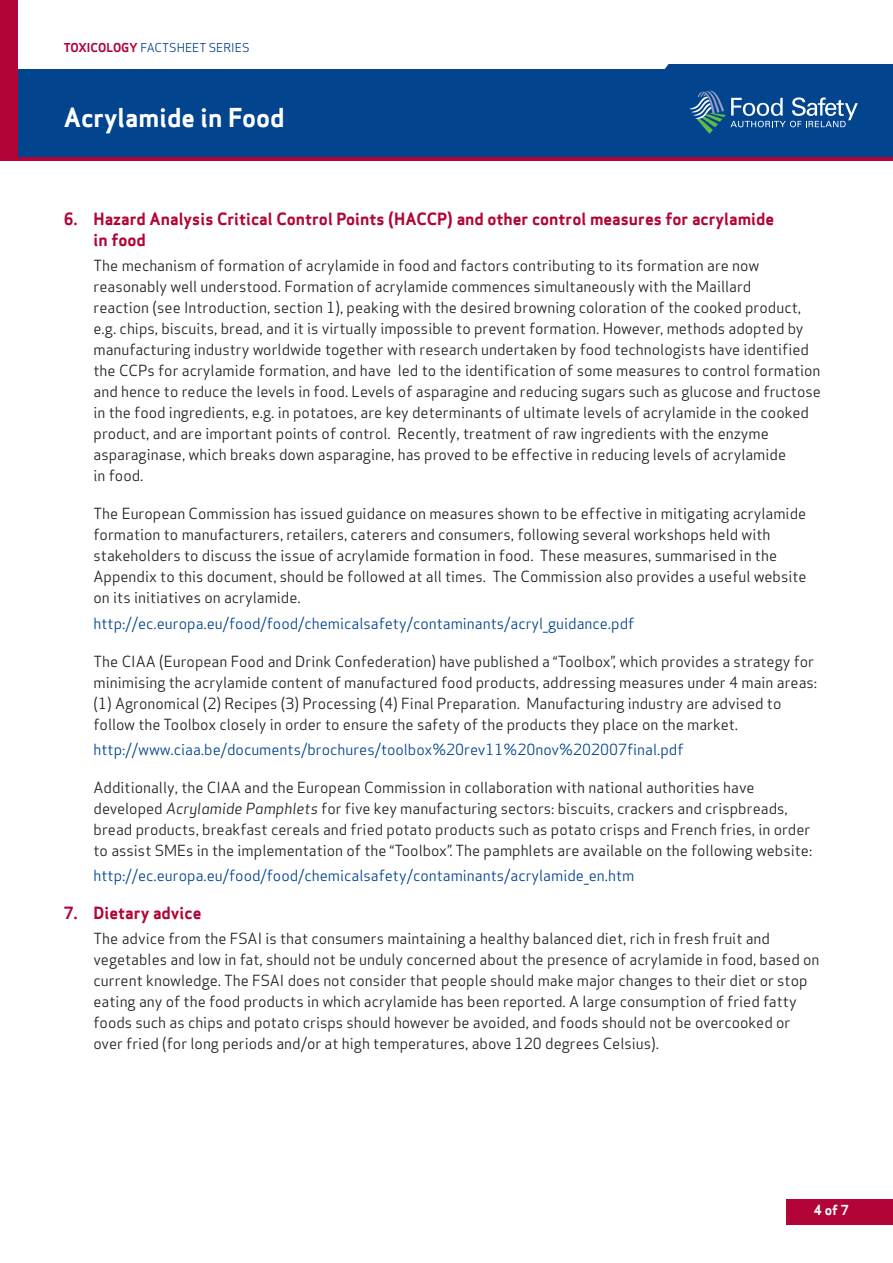
<style>
.page{position:relative;width:893px;height:1263px;background:#fff}
.page>*{position:absolute;margin:0;border:0;box-sizing:border-box;transform-origin:0 0}
.t1{font:25.5px "Apex Sans Bold T";color:#fff}
.t2{font:16.5px/21px "Apex Sans Bold T";color:#b30437}
.t3{font:15px/21px "Apex Sans Book T";color:#231f20}
.t4{font:15px "Apex Sans Book T";color:#02448d}
.t5{font:13.5px "Apex Sans Bold T";color:#fff}
.t6{font:12px "Apex Sans Book T";color:#02448d}
.s1{font-family:"Apex Sans Bold T";color:#b30437}
.s2{font-family:"Apex Sans Book Italic T"}
</style>
<div class="page">
<div style="left:787px;top:1199px;width:106px;height:26px;background:#b30437"></div>
<div style="left:0;top:70px;width:893px;height:87px;background:#02448d"></div>
<svg style="left:599px;top:64px;width:294px;height:70px"></svg>
<hr style="left:0;top:157px;width:893px;height:3px;background:#b30437">
<div style="left:0;top:0;width:17px;height:158px;background:#b30437"></div>
<p class="t6" style="left:64px;top:39px;width:187px"><span class="s1">TOXICOLOGY</span> FACTSHEET SERIES</p>
<h1 class="t1" style="left:64px;top:101px;width:222px">Acrylamide in Food</h1>
<p class="t2" style="left:94px;top:208px;width:682px;text-indent:-30px">6. Hazard Analysis Critical Control Points (HACCP) and other control measures for acrylamide in food</p>
<p class="t3" style="left:94px;top:255px;width:729px">The mechanism of formation of acrylamide in food and factors contributing to its formation are now reasonably well understood. Formation of acrylamide commences simultaneously with the Maillard<br>reaction (see Introduction, section 1), peaking with the desired browning coloration of the cooked product, e.g. chips, biscuits, bread, and it is virtually impossible to prevent formation. However, methods adopted by manufacturing industry worldwide together with research undertaken by food technologists have identified the CCPs for acrylamide formation, and have led to the identification of some measures to control formation and hence to reduce the levels in food. Levels of asparagine and reducing sugars such as glucose and fructose in the food ingredients, e.g. in potatoes, are key determinants of ultimate levels of acrylamide in the cooked product, and are important points of control. Recently, treatment of raw ingredients with the enzyme asparaginase, which breaks down asparagine, has proved to be effective in reducing levels of acrylamide<br>in food.</p>
<p class="t3" style="left:94px;top:503px;width:715px">The European Commission has issued guidance on measures shown to be effective in mitigating acrylamide formation to manufacturers, retailers, caterers and consumers, following several workshops held with stakeholders to discuss the issue of acrylamide formation in food. These measures, summarised in the Appendix to this document, should be followed at all times. The Commission also provides a useful website on its initiatives on acrylamide.</p>
<p class="t4" style="left:94px;top:613px;width:542px">http://ec.europa.eu/food/food/chemicalsafety/contaminants/acryl_guidance.pdf</p>
<p class="t3" style="left:94px;top:650px;width:725px">The CIAA (European Food and Drink Confederation) have published a “Toolbox”, which provides a strategy for minimising the acrylamide content of manufactured food products, addressing measures under 4 main areas: (1) Agronomical (2) Recipes (3) Processing (4) Final Preparation. Manufacturing industry are advised to follow the Toolbox closely in order to ensure the safety of the products they place on the market.</p>
<p class="t4" style="left:94px;top:740px;width:591px">http://www.ciaa.be/documents/brochures/toolbox%20rev11%20nov%202007final.pdf</p>
<p class="t3" style="left:94px;top:777px;width:720px">Additionally, the CIAA and the European Commission in collaboration with national authorities have developed <span class="s2">Acrylamide Pamphlets</span> for five key manufacturing sectors: biscuits, crackers and crispbreads, bread products, breakfast cereals and fried potato products such as potato crisps and French fries, in order to assist SMEs in the implementation of the “Toolbox”. The pamphlets are available on the following website:</p>
<p class="t4" style="left:94px;top:866px;width:542px">http://ec.europa.eu/food/food/chemicalsafety/contaminants/acrylamide_en.htm</p>
<p class="t2" style="left:64px;top:902px;width:139px">7. Dietary advice</p>
<p class="t3" style="left:94px;top:928px;width:727px">The advice from the FSAI is that consumers maintaining a healthy balanced diet, rich in fresh fruit and vegetables and low in fat, should not be unduly concerned about the presence of acrylamide in food, based on current knowledge. The FSAI does not consider that people should make major changes to their diet or stop eating any of the food products in which acrylamide has been reported. A large consumption of fried fatty foods such as chips and potato crisps should however be avoided, and foods should not be overcooked or over fried (for long periods and/or at high temperatures, above 120 degrees Celsius).</p>
<p class="t5" style="left:814px;top:1201px;width:37px">4of 7</p>
</div>
